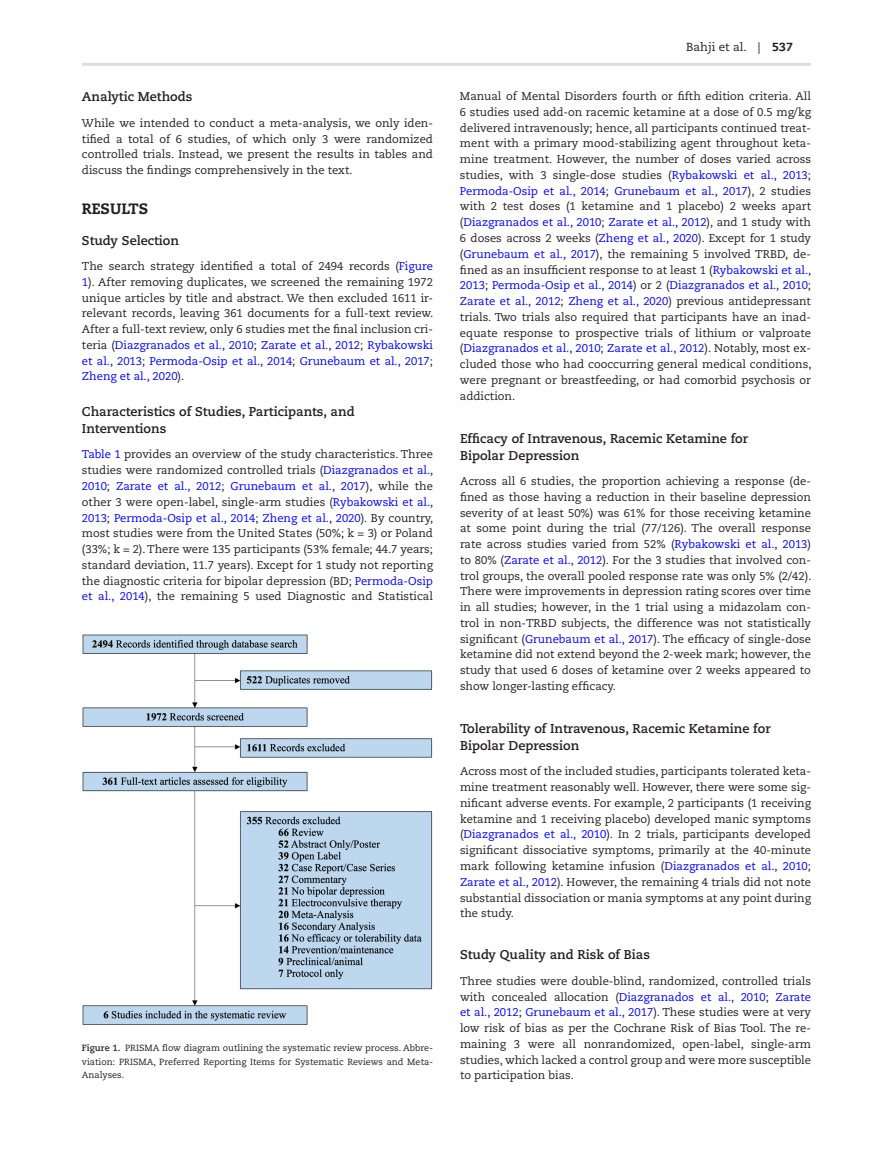
<style>
.page{position:relative;width:893px;height:1174px;background:#fff}
.page>*{position:absolute;margin:0;border:0;box-sizing:border-box;transform-origin:0 0}
.t1{font:800 15px "Caecilia LT Std";color:#231f20}
.t2{font:700 12.75px/16.5px "Caecilia LT Std";color:#231f20}
.t3{font:11.7px "Caecilia LT Std";color:#231f20}
.t4{font:11.25px/15.8px "Caecilia LT Std";color:#231f20;text-align:justify}
.t5{font:9px/13.5px "Caecilia LT Std";color:#231f20;text-align:justify}
.s1{color:#00f}
.s2{font-weight:700}
.s3{font-weight:800}
</style>
<div class="page">
<hr style="left:82px;top:63px;width:729px;height:3px;background:#dcdddf">
<img style="left:82px;top:635px;width:351px;height:390px">
<p class="t2" style="left:82px;top:89px;width:112px">Analytic Methods</p>
<p class="t4" style="left:82px;top:115px;width:353px">While we intended to conduct a meta-analysis, we only iden&shy;tified a total of 6 studies, of which only 3 were randomized controlled trials. Instead, we present the results in tables and discuss the findings comprehensively in the text.</p>
<h1 class="t1" style="left:82px;top:199px;width:68px">RESULTS</h1>
<p class="t2" style="left:82px;top:232px;width:99px">Study Selection</p>
<p class="t4" style="left:82px;top:258px;width:353px">The search strategy identified a total of 2494 records (<span class="s1">Figure 1</span>). After removing duplicates, we screened the remaining 1972 unique articles by title and abstract. We then excluded 1611 ir&shy;relevant records, leaving 361 documents for a full-text review.<br>After a full-text review, only 6 studies met the final inclusion cri&shy;teria (<span class="s1">Diazgranados et al., 2010</span>; <span class="s1">Zarate et al., 2012</span>; <span class="s1">Rybakowski et al., 2013</span>; <span class="s1">Permoda-Osip et al., 2014</span>; <span class="s1">Grunebaum et al., 2017</span>; <span class="s1">Zheng et al., 2020</span>).</p>
<p class="t2" style="left:82px;top:404px;width:274px">Characteristics of Studies, Participants, and<br>Interventions</p>
<p class="t4" style="left:82px;top:447px;width:353px"><span class="s1">Table 1</span> provides an overview of the study characteristics. Three studies were randomized controlled trials (<span class="s1">Diazgranados et al., 2010</span>; <span class="s1">Zarate et al., 2012</span>; <span class="s1">Grunebaum et al., 2017</span>), while the other 3 were open-label, single-arm studies (<span class="s1">Rybakowski et al., 2013</span>; <span class="s1">Permoda-Osip et al., 2014</span>; <span class="s1">Zheng et al., 2020</span>). By country, most studies were from the United States (50%; k = 3) or Poland (33%; k = 2). There were 135 participants (53% female; 44.7 years; standard deviation, 11.7 years). Except for 1 study not reporting the diagnostic criteria for bipolar depression (BD; <span class="s1">Permoda-Osip et al., 2014</span>), the remaining 5 used Diagnostic and Statistical</p>
<p class="t5" style="left:82px;top:1041px;width:353px"><span class="s2">Figure 1.</span> PRISMA flow diagram outlining the systematic review process. Abbre&shy;viation: PRISMA, Preferred Reporting Items for Systematic Reviews and Meta-Analyses.</p>
<p class="t3" style="left:686px;top:40px;width:108px">Bahji et al. | <span class="s3">537</span></p>
<p class="t4" style="left:460px;top:89px;width:353px">Manual of Mental Disorders fourth or fifth edition criteria. All 6 studies used add-on racemic ketamine at a dose of 0.5 mg/kg delivered intravenously; hence, all participants continued treat&shy;ment with a primary mood-stabilizing agent throughout keta&shy;mine treatment. However, the number of doses varied across studies, with 3 single-dose studies (<span class="s1">Rybakowski et al., 2013</span>; <span class="s1">Permoda-Osip et al., 2014</span>; <span class="s1">Grunebaum et al., 2017</span>), 2 studies with 2 test doses (1 ketamine and 1 placebo) 2 weeks apart (<span class="s1">Diazgranados et al., 2010</span>; <span class="s1">Zarate et al., 2012</span>), and 1 study with 6 doses across 2 weeks (<span class="s1">Zheng et al., 2020</span>). Except for 1 study (<span class="s1">Grunebaum et al., 2017</span>), the remaining 5 involved TRBD, de&shy;fined as an insufficient response to at least 1 (<span class="s1">Rybakowski et al., 2013</span>; <span class="s1">Permoda-Osip et al., 2014</span>) or 2 (<span class="s1">Diazgranados et al., 2010</span>; <span class="s1">Zarate et al., 2012</span>; <span class="s1">Zheng et al., 2020</span>) previous antidepressant trials. Two trials also required that participants have an inad&shy;equate response to prospective trials of lithium or valproate (<span class="s1">Diazgranados et al., 2010</span>; <span class="s1">Zarate et al., 2012</span>). Notably, most ex&shy;cluded those who had cooccurring general medical conditions, were pregnant or breastfeeding, or had comorbid psychosis or addiction.</p>
<p class="t2" style="left:460px;top:430px;width:290px">Efficacy of Intravenous, Racemic Ketamine for<br>Bipolar Depression</p>
<p class="t4" style="left:460px;top:473px;width:353px">Across all 6 studies, the proportion achieving a response (de&shy;fined as those having a reduction in their baseline depression severity of at least 50%) was 61% for those receiving ketamine at some point during the trial (77/126). The overall response rate across studies varied from 52% (<span class="s1">Rybakowski et al., 2013</span>) to 80% (<span class="s1">Zarate et al., 2012</span>). For the 3 studies that involved con&shy;trol groups, the overall pooled response rate was only 5% (2/42).<br>There were improvements in depression rating scores over time in all studies; however, in the 1 trial using a midazolam con&shy;trol in non-TRBD subjects, the difference was not statistically significant (<span class="s1">Grunebaum et al., 2017</span>). The efficacy of single-dose ketamine did not extend beyond the 2-week mark; however, the study that used 6 doses of ketamine over 2 weeks appeared to show longer-lasting efficacy.</p>
<p class="t2" style="left:460px;top:721px;width:312px">Tolerability of Intravenous, Racemic Ketamine for<br>Bipolar Depression</p>
<p class="t4" style="left:460px;top:764px;width:353px">Across most of the included studies, participants tolerated keta&shy;mine treatment reasonably well. However, there were some sig&shy;nificant adverse events. For example, 2 participants (1 receiving ketamine and 1 receiving placebo) developed manic symptoms (<span class="s1">Diazgranados et al., 2010</span>). In 2 trials, participants developed significant dissociative symptoms, primarily at the 40-minute mark following ketamine infusion (<span class="s1">Diazgranados et al., 2010</span>; <span class="s1">Zarate et al., 2012</span>). However, the remaining 4 trials did not note substantial dissociation or mania symptoms at any point during the study.</p>
<p class="t2" style="left:460px;top:946px;width:192px">Study Quality and Risk of Bias</p>
<p class="t4" style="left:460px;top:973px;width:353px">Three studies were double-blind, randomized, controlled trials with concealed allocation (<span class="s1">Diazgranados et al., 2010</span>; <span class="s1">Zarate et al., 2012</span>; <span class="s1">Grunebaum et al., 2017</span>). These studies were at very low risk of bias as per the Cochrane Risk of Bias Tool. The re&shy;maining 3 were all nonrandomized, open-label, single-arm studies, which lacked a control group and were more susceptible to participation bias.</p>
</div>
